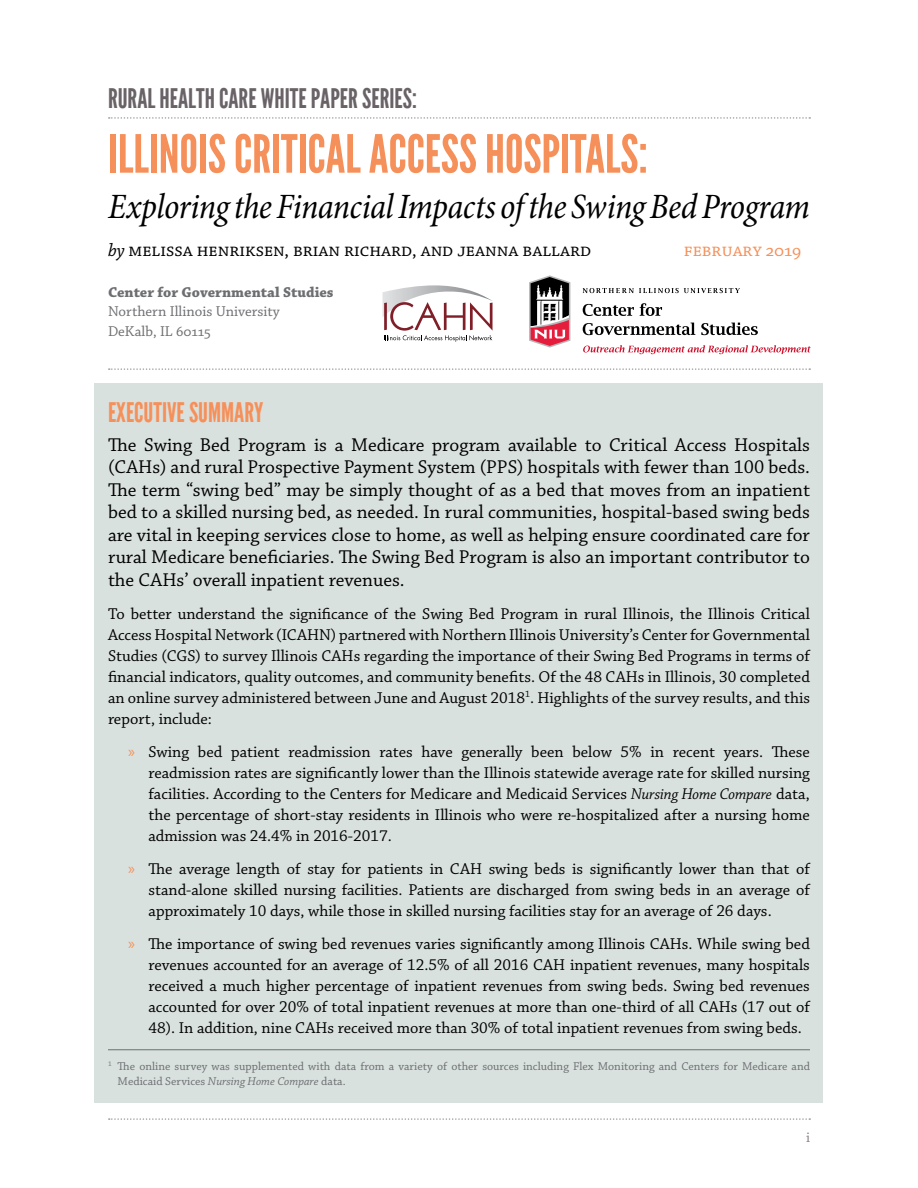
<style>
.page{position:relative;width:918px;height:1188px;background:#fff}
.page>*{position:absolute;margin:0;border:0;box-sizing:border-box;transform-origin:0 0}
.t1{font:52.5px "League Gothic Extended";color:#f6905a}
.t2{font:italic condensed 36px "Minion Pro";letter-spacing:-.015em;color:#000}
.t3{font:27px "League Gothic Extended";color:#696367}
.t4{font:27px "League Gothic Extended";color:#f6905a}
.t5{font:19.5px/22.5px "Chaparral Pro";color:#000;text-align:justify}
.t6{font:18.75px "Chaparral Pro";color:#000}
.t7{font:18.75px "Chaparral Pro";color:#f6905a}
.t8{font:16.5px/21px "Chaparral Pro";color:#000;text-align:justify}
.t9{font:15px/19.5px "Chaparral Pro";color:#6d6e71}
.t10{font:700 15px "Chaparral Pro";color:#6d6e71}
.t11{font:15px "Chaparral Pro";color:#898387}
.t12{font:12px/15px "Chaparral Pro";color:#6d6e71}
.s1{font-style:italic}
.s2{font-family:"Myriad Pro";color:#f6905a}
.s3{font-family:"Chaparral Pro It Subh"}
</style>
<div class="page">
<svg style="left:109px;top:1118px;width:701px;height:2px"></svg>
<div style="left:94px;top:383px;width:730px;height:720px;background:#d9e1df"></div>
<hr style="left:108px;top:1049px;width:702px;height:1px;background:#6d6e71">
<svg style="left:109px;top:117px;width:701px;height:2px"></svg>
<svg style="left:109px;top:368px;width:701px;height:2px"></svg>
<svg style="left:383px;top:285px;width:110px;height:57px"></svg>
<svg style="left:529px;top:275px;width:41px;height:73px"></svg>
<svg style="left:583px;top:288px;width:157px;height:5px"></svg>
<svg style="left:583px;top:304px;width:51px;height:12px"></svg>
<svg style="left:640px;top:303px;width:22px;height:13px"></svg>
<svg style="left:583px;top:323px;width:112px;height:12px"></svg>
<svg style="left:701px;top:323px;width:57px;height:12px"></svg>
<svg style="left:583px;top:345px;width:228px;height:9px"></svg>
<h3 class="t3" style="left:108px;top:83px;width:310px">RURAL HEALTH CARE WHITE PAPER SERIES:</h3>
<h1 class="t1" style="left:108px;top:123px;width:541px">ILLINOIS CRITICAL ACCESS HOSPITALS:</h1>
<h2 class="t2" style="left:108px;top:182px;width:704px">Exploring the Financial Impacts of the Swing Bed Program</h2>
<p class="t6" style="left:108px;top:239px;width:485px"><span class="s1">by</span> melissa henriksen, brian richard, and jeanna ballard</p>
<p class="t10" style="left:108px;top:283px;width:227px">Center for Governmental Studies</p>
<p class="t9" style="left:108px;top:303px;width:173px">Northern Illinois University<br>DeKalb, IL 60115</p>
<h3 class="t4" style="left:108px;top:396px;width:157px">EXECUTIVE SUMMARY</h3>
<p class="t7" style="left:684px;top:239px;width:119px">FEBRUARY 2019</p>
<p class="t5" style="left:108px;top:434px;width:704px">The Swing Bed Program is a Medicare program available to Critical Access Hospitals (CAHs) and rural Prospective Payment System (PPS) hospitals with fewer than 100 beds.<br>The term “swing bed” may be simply thought of as a bed that moves from an inpatient bed to a skilled nursing bed, as needed. In rural communities, hospital-based swing beds are vital in keeping services close to home, as well as helping ensure coordinated care for rural Medicare beneficiaries. The Swing Bed Program is also an important contributor to the CAHs’ overall inpatient revenues.</p>
<p class="t8" style="left:108px;top:604px;width:704px">To better understand the significance of the Swing Bed Program in rural Illinois, the Illinois Critical Access Hospital Network (ICAHN) partnered with Northern Illinois University’s Center for Governmental Studies (CGS) to survey Illinois CAHs regarding the importance of their Swing Bed Programs in terms of financial indicators, quality outcomes, and community benefits. Of the 48 CAHs in Illinois, 30 completed an online survey administered between June and August 2018<sup>1</sup>. Highlights of the survey results, and this report, include:</p>
<p class="t8" style="left:148px;top:742px;width:663px;text-indent:-20px"><span class="s2">»</span> Swing bed patient readmission rates have generally been below 5% in recent years. These readmission rates are significantly lower than the Illinois statewide average rate for skilled nursing facilities. According to the Centers for Medicare and Medicaid Services <span class="s3">Nursing Home Compare</span> data, the percentage of short-stay residents in Illinois who were re-hospitalized after a nursing home admission was 24.4% in 2016-2017.</p>
<p class="t8" style="left:148px;top:859px;width:663px;text-indent:-20px"><span class="s2">»</span> The average length of stay for patients in CAH swing beds is significantly lower than that of stand-alone skilled nursing facilities. Patients are discharged from swing beds in an average of approximately 10 days, while those in skilled nursing facilities stay for an average of 26 days.</p>
<p class="t8" style="left:148px;top:934px;width:663px;text-indent:-20px"><span class="s2">»</span> The importance of swing bed revenues varies significantly among Illinois CAHs. While swing bed revenues accounted for an average of 12.5% of all 2016 CAH inpatient revenues, many hospitals received a much higher percentage of inpatient revenues from swing beds. Swing bed revenues accounted for over 20% of total inpatient revenues at more than one-third of all CAHs (17 out of 48). In addition, nine CAHs received more than 30% of total inpatient revenues from swing beds.</p>
<p class="t12" style="left:118px;top:1060px;width:694px;text-indent:-10px"><sup>1</sup> The online survey was supplemented with data from a variety of other sources including Flex Monitoring and Centers for Medicare and<br>Medicaid Services <span class="s1">Nursing Home Compare</span> data.</p>
<p class="t11" style="left:806px;top:1129px;width:5px">i</p>
</div>
